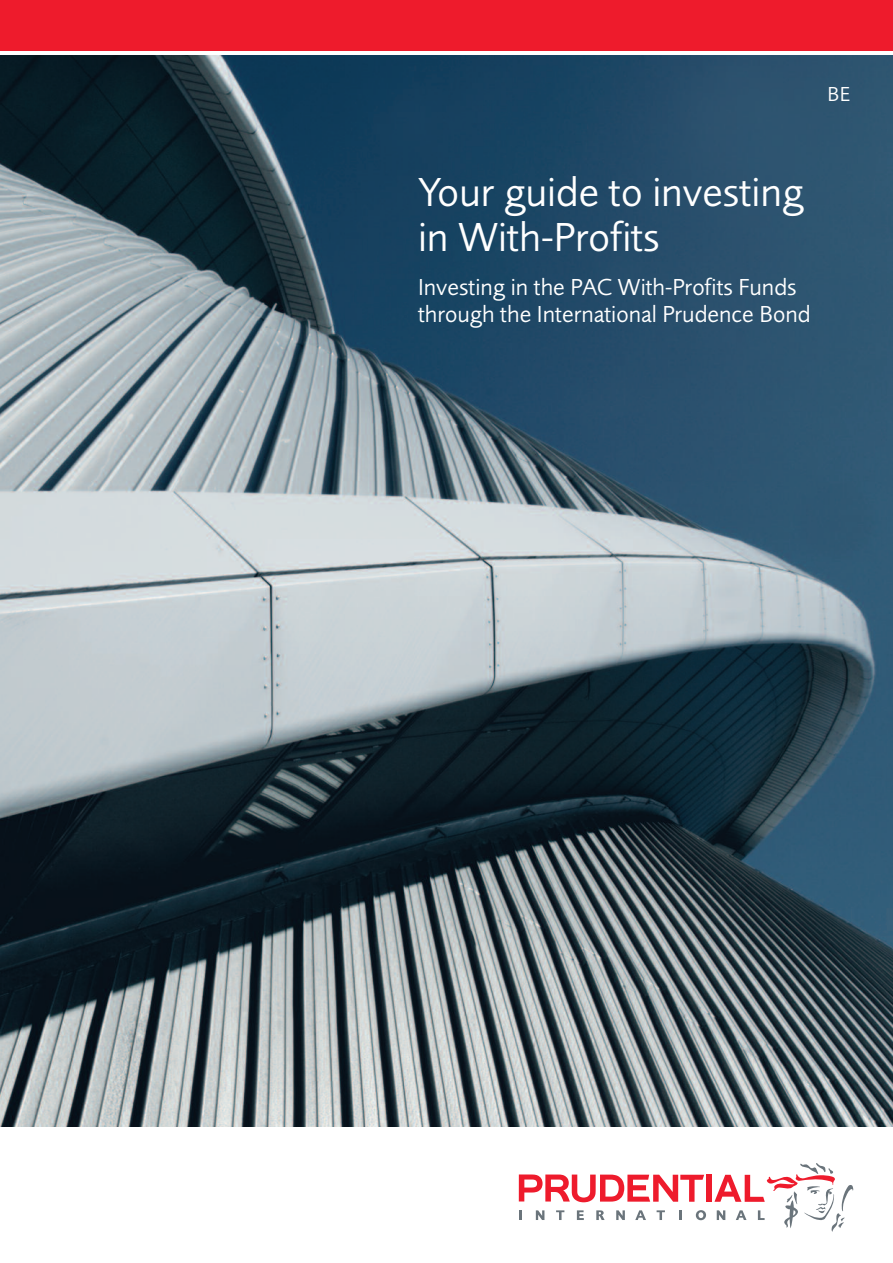
<style>
.page{position:relative;width:893px;height:1263px;background:#fff}
.page>*{position:absolute;margin:0;border:0;box-sizing:border-box;transform-origin:0 0}
.t1{font:42px/45px "Pru Sans";color:#fff}
.t2{font:24px/27px "Pru Sans";color:#fff}
.t3{font:21px "Pru Sans";color:#fff}
</style>
<div class="page">
<img style="left:0;top:55px;width:893px;height:1072px">
<div style="left:706px;top:1175px;width:5px;height:27px;background:#ee1b2c"></div>
<svg style="left:519px;top:1174px;width:185px;height:28px"></svg>
<svg style="left:519px;top:1210px;width:2px;height:10px"></svg>
<svg style="left:536px;top:1210px;width:8px;height:10px"></svg>
<svg style="left:556px;top:1210px;width:8px;height:10px"></svg>
<svg style="left:577px;top:1210px;width:7px;height:10px"></svg>
<svg style="left:596px;top:1210px;width:9px;height:10px"></svg>
<svg style="left:616px;top:1210px;width:9px;height:10px"></svg>
<svg style="left:635px;top:1210px;width:11px;height:10px"></svg>
<svg style="left:657px;top:1210px;width:8px;height:10px"></svg>
<svg style="left:680px;top:1210px;width:2px;height:10px"></svg>
<svg style="left:696px;top:1210px;width:10px;height:10px"></svg>
<svg style="left:714px;top:1163px;width:139px;height:68px"></svg>
<div style="left:0;top:0;width:893px;height:51px;background:#ee1b2c"></div>
<p class="t3" style="left:827px;top:86px;width:24px">BE</p>
<h1 class="t1" style="left:418px;top:174px;width:387px">Your guide to investing in With-Profits</h1>
<p class="t2" style="left:418px;top:276px;width:394px">Investing in the PAC With-Profits Funds through the International Prudence Bond</p>
</div>
